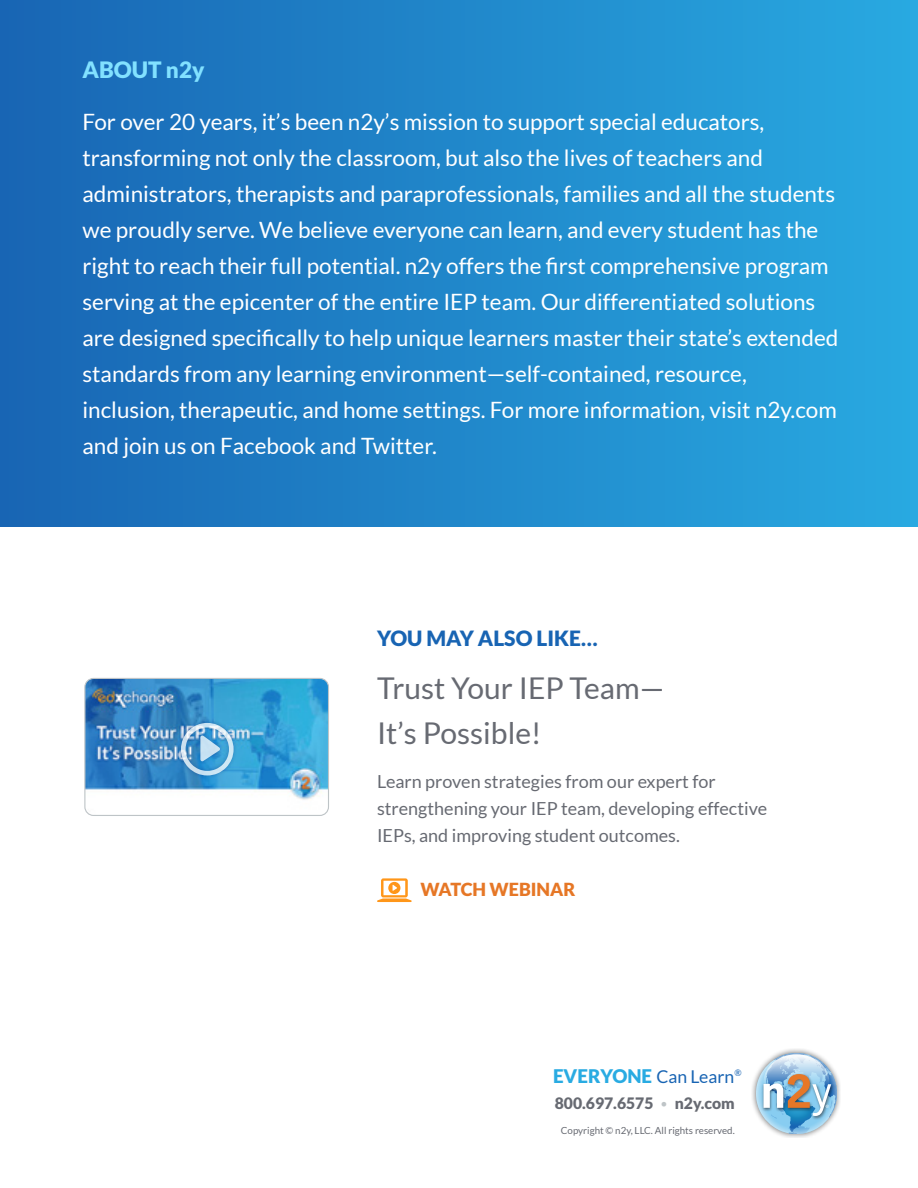
<style>
.page{position:relative;width:918px;height:1188px;background:#fff}
.page>*{position:absolute;margin:0;border:0;box-sizing:border-box;transform-origin:0 0}
.t1{font:30px/45px "Lato";color:#676a72}
.t2{font:22.5px/36px "Lato";color:#fff}
.t3{font:900 22.5px "Lato";color:#82e1ff}
.t4{font:900 21px "Lato";color:#1864b3}
.t5{font:900 18.75px "Lato";color:#29abe2}
.t6{font:18px/27px "Lato";color:#676a72}
.t7{font:900 18px "Lato";color:#e67726}
.t8{font:900 15.75px "Lato";color:#676a72}
.t9{font:9.75px "Lato";color:#676a72}
.s1{font-weight:400;font-size:17.7px;color:#1864b3}
.s2{font-weight:300;color:#bec4c7}
</style>
<div class="page">
<div style="left:0;top:0;width:918px;height:526px;background:linear-gradient(to right,#1865b4,#29a9e1)"></div>
<svg style="left:377px;top:878px;width:35px;height:24px"></svg>
<img style="left:86px;top:678px;width:242px;height:136px">
<div style="left:84px;top:678px;width:245px;height:138px;border:1px solid #bec4c7;border-radius:9px"></div>
<div style="left:177px;top:719px;width:60px;height:60px;background:#113782;opacity:.5"></div>
<svg style="left:181px;top:723px;width:53px;height:52px;background:#76b2d9"></svg>
<div style="left:751px;top:1048px;width:90px;height:90px;background:#000;opacity:.5"></div>
<img style="left:760px;top:1072px;width:4px;height:49px">
<svg style="left:764px;top:1053px;width:73px;height:81px"></svg>
<p class="t3" style="left:82px;top:57px;width:124px">ABOUT n2y</p>
<p class="t2" style="left:82px;top:104px;width:757px">For over 20 years, it’s been n2y’s mission to support special educators, transforming not only the classroom, but also the lives of teachers and administrators, therapists and paraprofessionals, families and all the students we proudly serve. We believe everyone can learn, and every student has the right to reach their full potential. n2y offers the first comprehensive program serving at the epicenter of the entire IEP team. Our differentiated solutions are designed specifically to help unique learners master their state’s extended standards from any learning environment—self-contained, resource, inclusion, therapeutic, and home settings. For more information, visit n2y.com and join us on Facebook and Twitter.</p>
<p class="t4" style="left:377px;top:626px;width:222px">YOU MAY ALSO LIKE…</p>
<h1 class="t1" style="left:377px;top:665px;width:289px">Trust Your IEP Team—<br>It’s Possible!</h1>
<p class="t6" style="left:377px;top:768px;width:392px">Learn proven strategies from our expert for strengthening your IEP team, developing effective<br>IEPs, and improving student outcomes.</p>
<p class="t7" style="left:421px;top:879px;width:156px">WATCH WEBINAR</p>
<p class="t5" style="left:553px;top:1065px;width:190px">EVERYONE <span class="s1">Can Learn</span><sup>®</sup></p>
<p class="t8" style="left:555px;top:1094px;width:182px">800.697.6575 <span class="s2">•</span> n2y.com</p>
<p class="t9" style="left:561px;top:1125px;width:175px">Copyright © n2y, LLC. All rights reserved.</p>
</div>
